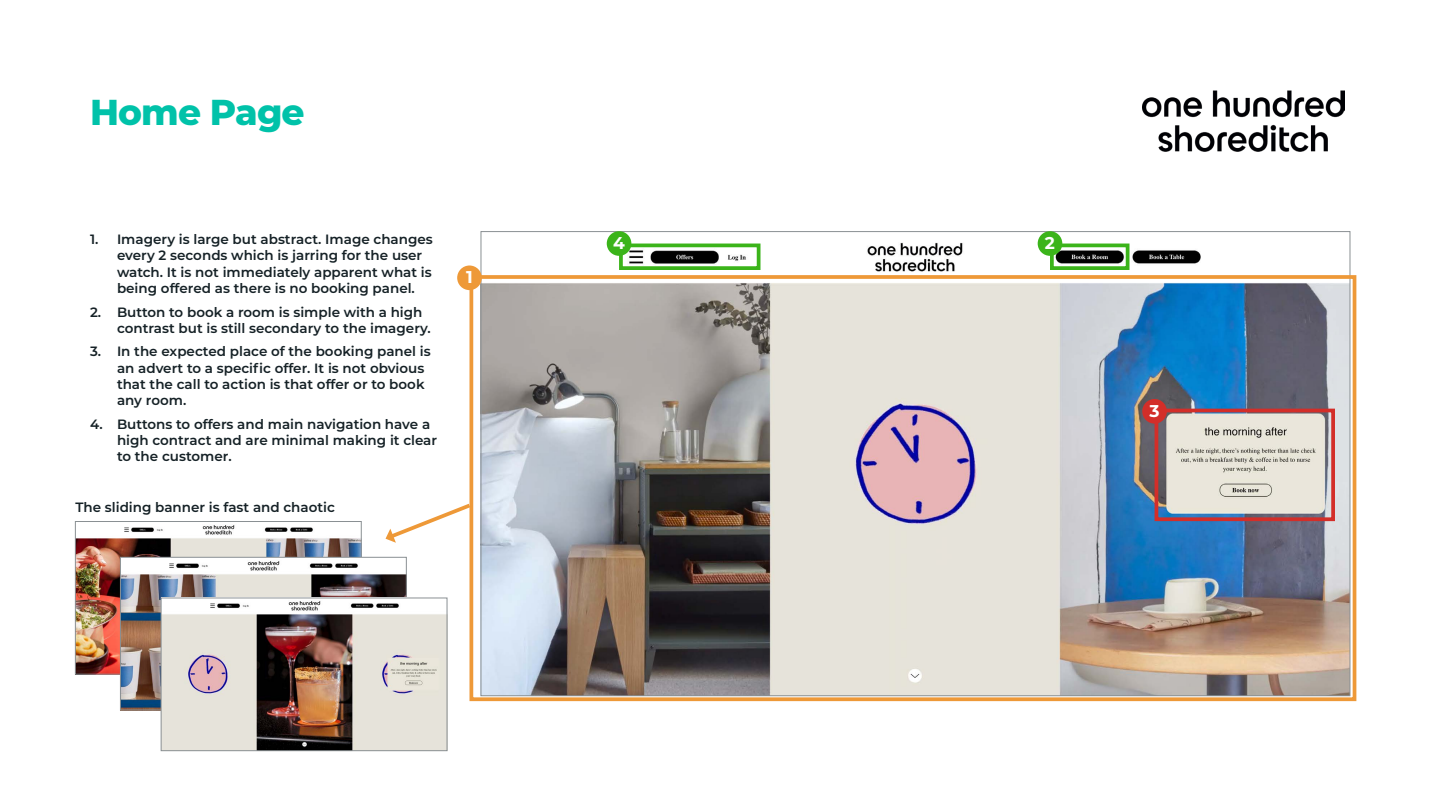
<style>
.page{position:relative;width:1440px;height:810px;background:#fff}
.page>*{position:absolute;margin:0;border:0;box-sizing:border-box;transform-origin:0 0}
.t1{font:800 36px "Montserrat";letter-spacing:-.025em;color:#00c2a9}
.t2{font:700 17.02px "Montserrat";color:#fff}
.t3{font:600 13.5px/16.2px "Montserrat";color:#152126}
</style>
<div class="page">
<img style="left:483px;top:233px;width:865px;height:461px">
<img style="left:77px;top:525px;width:283px;height:148px">
<div style="left:75px;top:521px;width:287px;height:154px;border:1px solid #8a9093"></div>
<img style="left:122px;top:559px;width:283px;height:149px">
<div style="left:120px;top:557px;width:287px;height:153px;border:1px solid #8a9093"></div>
<img style="left:1142px;top:90px;width:202px;height:61px">
<div style="left:1050px;top:244px;width:80px;height:26px;border:4px solid #3bb41a"></div>
<div style="left:619px;top:244px;width:141px;height:26px;border:4px solid #3bb41a"></div>
<div style="left:1155px;top:409px;width:180px;height:112px;border:4px solid #d32e29"></div>
<div style="left:470px;top:275px;width:886px;height:426px;border:4px solid #ee9938"></div>
<div style="left:1038px;top:231px;width:24px;height:25px;background:#3bb41a;border-radius:50%"></div>
<div style="left:607px;top:231px;width:24px;height:25px;background:#3bb41a;border-radius:50%"></div>
<div style="left:1142px;top:399px;width:25px;height:25px;background:#d32e29;border-radius:50%"></div>
<div style="left:457px;top:265px;width:25px;height:25px;background:#ee9938;border-radius:50%"></div>
<img style="left:163px;top:600px;width:282px;height:149px">
<div style="left:161px;top:598px;width:286px;height:153px;border:1px solid #8a9093"></div>
<svg style="left:385px;top:501px;width:89px;height:42px"></svg>
<h1 class="t1" style="left:90px;top:86px;width:216px">Home Page</h1>
<p class="t3" style="left:117px;top:231px;width:317px;text-indent:-27px">1. Imagery is large but abstract. Image changes every 2 seconds which is jarring for the user watch. It is not immediately apparent what is being offered as there is no booking panel.</p>
<p class="t3" style="left:117px;top:303px;width:315px;text-indent:-27px">2. Button to book a room is simple with a high contrast but is still secondary to the imagery.</p>
<p class="t3" style="left:117px;top:343px;width:315px;text-indent:-27px">3. In the expected place of the booking panel is an advert to a specific offer. It is not obvious that the call to action is that offer or to book any room.</p>
<p class="t3" style="left:117px;top:415px;width:322px;text-indent:-27px">4. Buttons to offers and main navigation have a high contract and are minimal making it clear to the customer.</p>
<p class="t3" style="left:75px;top:498px;width:261px">The sliding banner is fast and chaotic</p>
<p class="t2" style="left:466px;top:265px;width:8px">1</p>
<p class="t2" style="left:613px;top:231px;width:13px">4</p>
<p class="t2" style="left:1045px;top:231px;width:12px">2</p>
<p class="t2" style="left:1150px;top:399px;width:12px">3</p>
</div>
